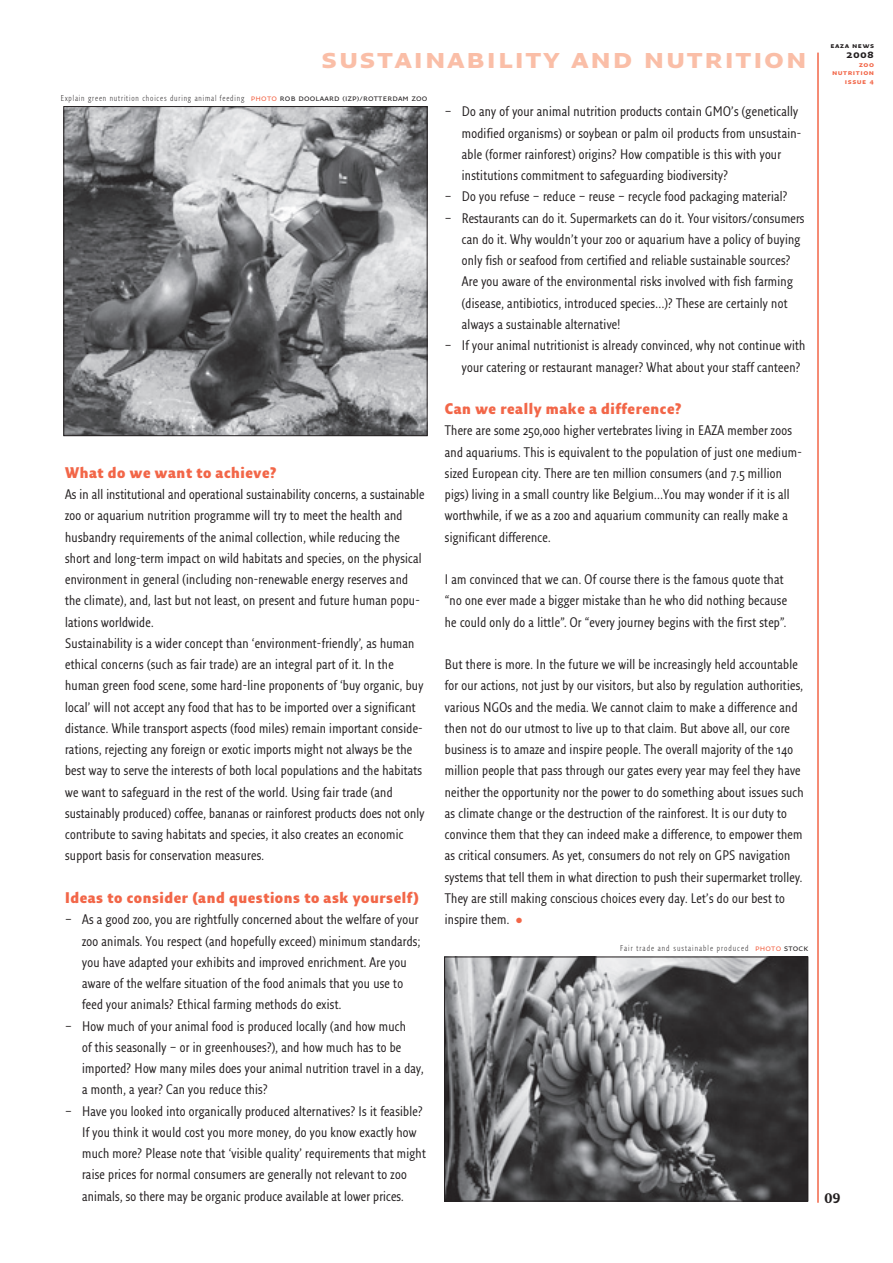
<style>
.page{position:relative;width:893px;height:1263px;background:#fff}
.page>*{position:absolute;margin:0;border:0;box-sizing:border-box;transform-origin:0 0}
.t1{font:700 30px "Fresco Sans SC";letter-spacing:.05em;color:#fabea7}
.t2{font:900 15px "Fresco Sans Con";letter-spacing:.04em;color:#f26648}
.t3{font:13.5px/21.3px "Fresco Sans Con";letter-spacing:.02em;color:#231f20}
.t4{font:700 13.5px "Fresco LF";color:#231f20}
.t5{font:700 11.25px "Fresco Sans SC";color:#231f20}
.t6{font:300 8.25px "Fresco Sans Con";letter-spacing:.105em;color:#231f20}
.t7{font:300 8.25px "Fresco Sans Con";letter-spacing:.125em;color:#231f20}
.t8{font:700 7.5px/8.6px "Fresco Sans SC";letter-spacing:.07em;color:#f26648;text-align:right}
.t9{font:700 7.5px "Fresco Sans SC";letter-spacing:.075em;color:#231f20}
.s1{font-family:"Fresco Sans SC";font-weight:400;font-size:9px;color:#f26648}
.s2{font-family:"Fresco Sans SC";font-weight:400;font-size:9px}
.s3{color:#f26648}
</style>
<div class="page">
<hr style="left:817px;top:53px;width:1px;height:1150px;background:#f26648">
<img style="left:66px;top:108px;width:359px;height:326px">
<div style="left:64px;top:106px;width:363px;height:330px;border:1px solid #231f20"></div>
<img style="left:446px;top:959px;width:360px;height:240px">
<div style="left:444px;top:957px;width:364px;height:244px;border:1px solid #231f20"></div>
<h1 class="t1" style="left:321px;top:40px;width:486px">sustainability and nutrition</h1>
<p class="t6" style="left:61px;top:95px;width:368px">Explain green nutrition choices during animal feeding <span class="s1">photo</span> <span class="s2">rob doolaard (izp)/rotterdam zoo</span></p>
<p class="t2" style="left:65px;top:467px;width:213px">What do we want to achieve?</p>
<p class="t3" style="left:65px;top:485px;width:361px">As in all institutional and operational sustainability concerns, a sustainable zoo or aquarium nutrition programme will try to meet the health and husbandry requirements of the animal collection, while reducing the short and long-term impact on wild habitats and species, on the physical environment in general (including non-renewable energy reserves and the climate), and, last but not least, on present and future human popu&shy;lations worldwide.<br>Sustainability is a wider concept than ‘environment-friendly’, as human ethical concerns (such as fair trade) are an integral part of it. In the human green food scene, some hard-line proponents of ‘buy organic, buy local’ will not accept any food that has to be imported over a significant distance. While transport aspects (food miles) remain important conside&shy;rations, rejecting any foreign or exotic imports might not always be the best way to serve the interests of both local populations and the habitats we want to safeguard in the rest of the world. Using fair trade (and sustainably produced) coffee, bananas or rainforest products does not only contribute to saving habitats and species, it also creates an economic support basis for conservation measures.</p>
<p class="t2" style="left:65px;top:892px;width:355px">Ideas to consider (and questions to ask yourself)</p>
<p class="t3" style="left:82px;top:910px;width:340px;text-indent:-17px">– As a good zoo, you are rightfully concerned about the welfare of your zoo animals. You respect (and hopefully exceed) minimum standards; you have adapted your exhibits and improved enrichment. Are you aware of the welfare situation of the food animals that you use to feed your animals? Ethical farming methods do exist.</p>
<p class="t3" style="left:82px;top:1016px;width:343px;text-indent:-17px">– How much of your animal food is produced locally (and how much<br>of this seasonally – or in greenhouses?), and how much has to be imported? How many miles does your animal nutrition travel in a day, a month, a year? Can you reduce this?</p>
<p class="t3" style="left:82px;top:1101px;width:345px;text-indent:-17px">– Have you looked into organically produced alternatives? Is it feasible?<br>If you think it would cost you more money, do you know exactly how much more? Please note that ‘visible quality’ requirements that might raise prices for normal consumers are generally not relevant to zoo animals, so there may be organic produce available at lower prices.</p>
<p class="t3" style="left:462px;top:102px;width:341px;text-indent:-17px">– Do any of your animal nutrition products contain GMO’s (genetically modified organisms) or soybean or palm oil products from unsustain&shy;able (former rainforest) origins? How compatible is this with your institutions commitment to safeguarding biodiversity?</p>
<p class="t3" style="left:445px;top:187px;width:344px">– Do you refuse – reduce – reuse – recycle food packaging material?</p>
<p class="t3" style="left:462px;top:208px;width:344px;text-indent:-17px">– Restaurants can do it. Supermarkets can do it. Your visitors/consumers can do it. Why wouldn’t your zoo or aquarium have a policy of buying only fish or seafood from certified and reliable sustainable sources?<br>Are you aware of the environmental risks involved with fish farming (disease, antibiotics, introduced species…)? These are certainly not always a sustainable alternative!</p>
<p class="t3" style="left:462px;top:336px;width:345px;text-indent:-17px">– If your animal nutritionist is already convinced, why not continue with your catering or restaurant manager? What about your staff canteen?</p>
<p class="t2" style="left:445px;top:403px;width:238px">Can we really make a difference?</p>
<p class="t3" style="left:445px;top:421px;width:358px">There are some 250,000 higher vertebrates living in EAZA member zoos and aquariums. This is equivalent to the population of just one medium&shy;sized European city. There are ten million consumers (and 7.5 million pigs) living in a small country like Belgium…You may wonder if it is all worthwhile, if we as a zoo and aquarium community can really make a significant difference.</p>
<p class="t3" style="left:445px;top:570px;width:344px">I am convinced that we can. Of course there is the famous quote that “no one ever made a bigger mistake than he who did nothing because he could only do a little”. Or “every journey begins with the first step”.</p>
<p class="t3" style="left:445px;top:655px;width:360px">But there is more. In the future we will be increasingly held accountable for our actions, not just by our visitors, but also by regulation authorities, various NGOs and the media. We cannot claim to make a difference and then not do our utmost to live up to that claim. But above all, our core business is to amaze and inspire people. The overall majority of the 140 million people that pass through our gates every year may feel they have neither the opportunity nor the power to do something about issues such as climate change or the destruction of the rainforest. It is our duty to convince them that they can indeed make a difference, to empower them as critical consumers. As yet, consumers do not rely on GPS navigation systems that tell them in what direction to push their supermarket trolley.<br>They are still making conscious choices every day. Let’s do our best to inspire them. <span class="s3">•</span></p>
<p class="t7" style="left:620px;top:945px;width:190px">Fair trade and sustainable produced <span class="s1">photo</span> <span class="s2">stock</span></p>
<p class="t9" style="left:830px;top:41px;width:45px">eaza news</p>
<p class="t5" style="left:846px;top:48px;width:29px">2008</p>
<p class="t8" style="left:832px;top:60px;width:43px">zoo nutrition issue 4</p>
<p class="t4" style="left:824px;top:1193px;width:18px">09</p>
</div>
